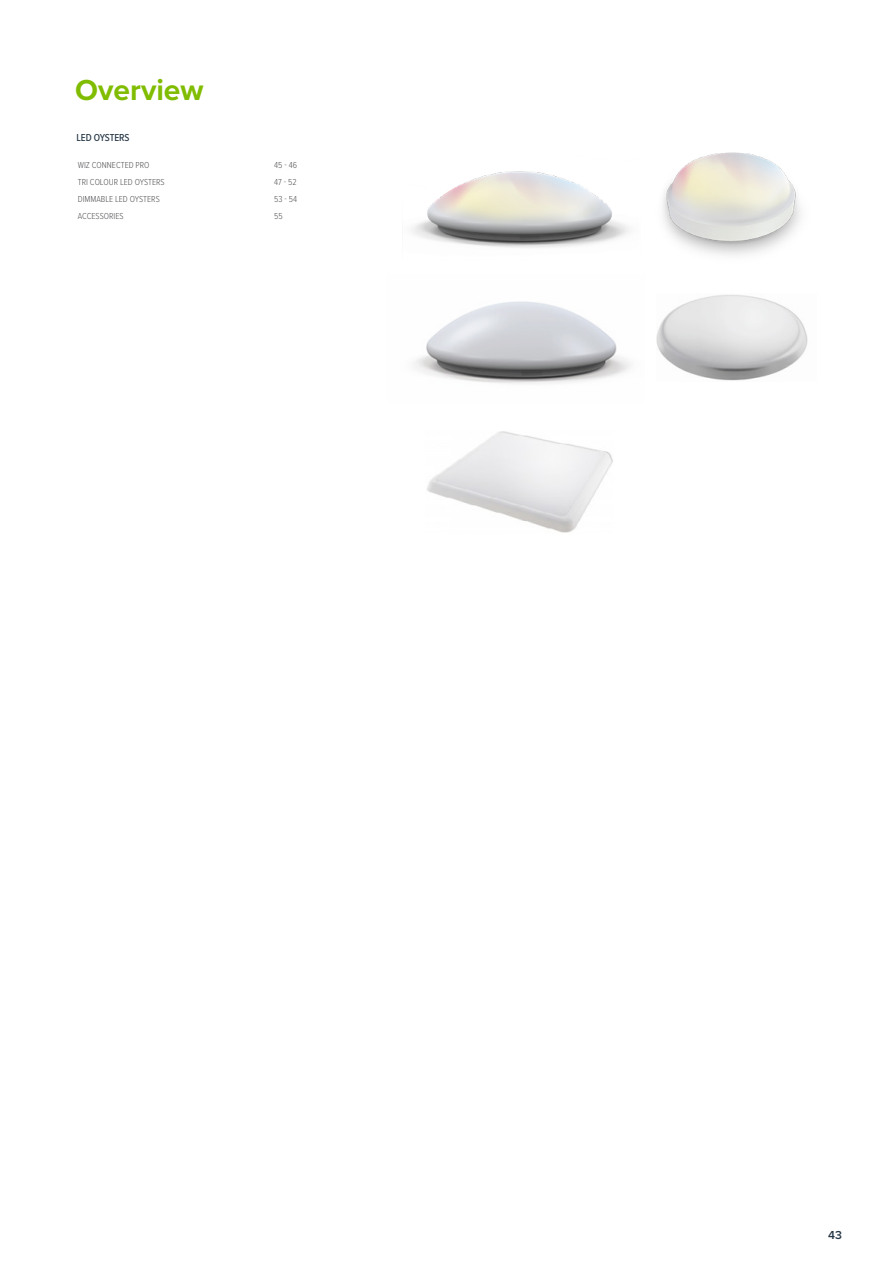
<style>
.page{position:relative;width:893px;height:1263px;background:#fff}
.page>*{position:absolute;margin:0;border:0;box-sizing:border-box;transform-origin:0 0}
.ATOM_OVERVIEW_H1_PMS{font:700 30px "Proxima Nova";color:#80bc00}
.t1{font:600 12px "Proxima Nova";color:#263746}
.Overview_H2{font:500 10.5px "Proxima Nova Cond";letter-spacing:-.01em;color:#263746}
.Overview_BC_PMS_7546{font:300 9px "Proxima Nova Cond";color:#56565a}
</style>
<div class="page">
<img style="left:414px;top:306px;width:217px;height:78px">
<img style="left:427px;top:431px;width:186px;height:102px">
<img style="left:412px;top:171px;width:218px;height:135px">
<img style="left:663px;top:152px;width:138px;height:103px">
<img style="left:656px;top:295px;width:152px;height:86px">
<p class="ATOM_OVERVIEW_H1_PMS" style="left:75px;top:68px;width:130px">Overview</p>
<p class="Overview_H2" style="left:77px;top:129px;width:54px">LED OYSTERS</p>
<p class="Overview_BC_PMS_7546" style="left:78px;top:158px;width:73px">WIZ CONNECTED PRO</p>
<p class="Overview_BC_PMS_7546" style="left:274px;top:158px;width:24px">45 - 46</p>
<p class="Overview_BC_PMS_7546" style="left:78px;top:175px;width:88px">TRI COLOUR LED OYSTERS</p>
<p class="Overview_BC_PMS_7546" style="left:274px;top:175px;width:24px">47 - 52</p>
<p class="Overview_BC_PMS_7546" style="left:78px;top:192px;width:83px">DIMMABLE LED OYSTERS</p>
<p class="Overview_BC_PMS_7546" style="left:274px;top:192px;width:24px">53 - 54</p>
<p class="Overview_BC_PMS_7546" style="left:78px;top:209px;width:47px">ACCESSORIES</p>
<p class="Overview_BC_PMS_7546" style="left:274px;top:209px;width:10px">55</p>
<h2 class="t1" style="left:828px;top:1225px;width:15px">43</h2>
</div>
